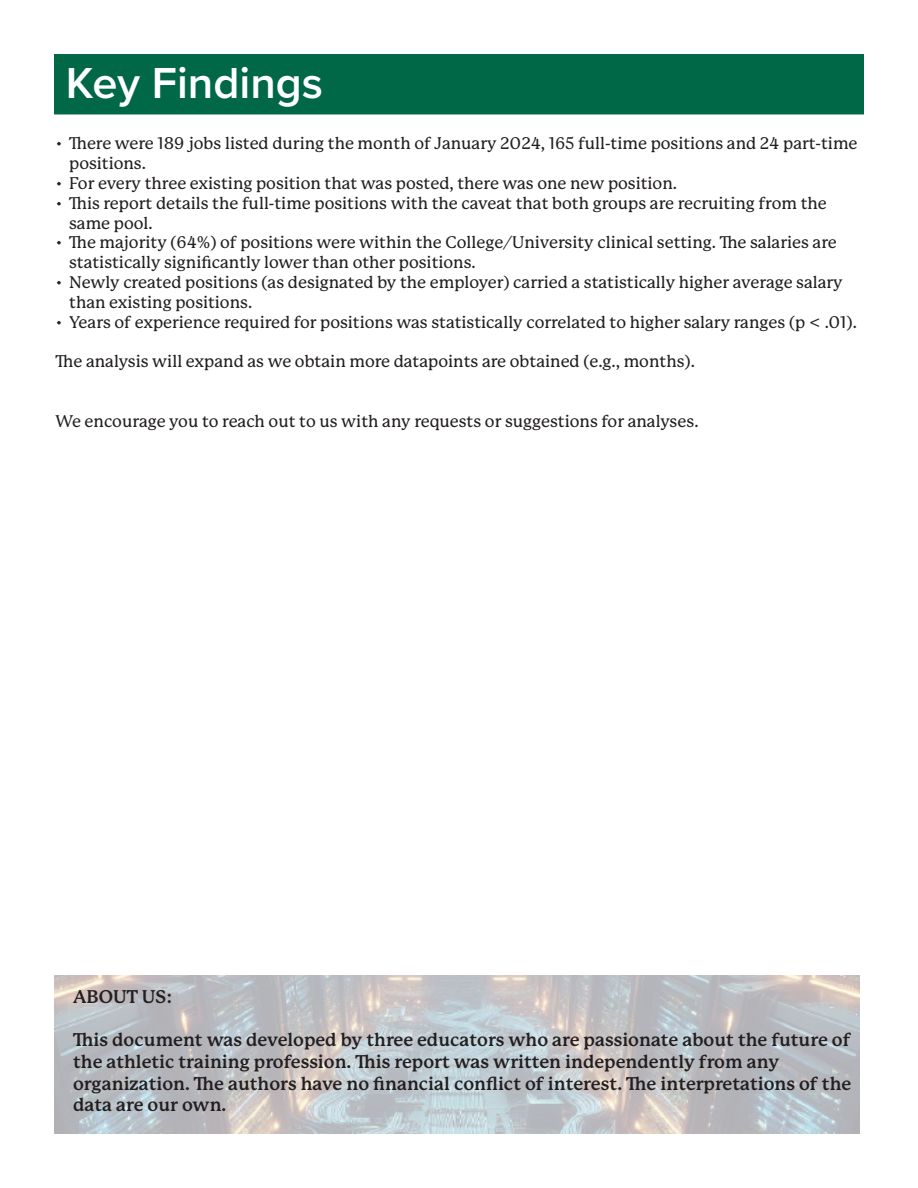
<style>
.page{position:relative;width:918px;height:1188px;background:#fff}
.page>*{position:absolute;margin:0;border:0;box-sizing:border-box;transform-origin:0 0}
.t1{font:600 45px "Proxima Nova";color:#fff}
.t2{font:700 18px/21.6px "P22 Mackinac Pro";color:#231f20}
.t3{font:500 16.5px/19.8px "P Mackinac Pro";color:#231f20}
</style>
<div class="page">
<div style="left:54px;top:54px;width:810px;height:60px;background:#006847"></div>
<img style="left:54px;top:975px;width:805px;height:159px">
<p class="t1" style="left:66px;top:50px;width:259px">Key Findings</p>
<p class="t3" style="left:69px;top:134px;width:790px;text-indent:-14px">• There were 189 jobs listed during the month of January 2024, 165 full-time positions and 24 part-time positions.</p>
<p class="t3" style="left:56px;top:174px;width:623px">• For every three existing position that was posted, there was one new position.</p>
<p class="t3" style="left:69px;top:193px;width:759px;text-indent:-14px">• This report details the full-time positions with the caveat that both groups are recruiting from the same pool.</p>
<p class="t3" style="left:69px;top:233px;width:769px;text-indent:-14px">• The majority (64%) of positions were within the College/University clinical setting. The salaries are statistically significantly lower than other positions.</p>
<p class="t3" style="left:69px;top:273px;width:775px;text-indent:-14px">• Newly created positions (as designated by the employer) carried a statistically higher average salary than existing positions.</p>
<p class="t3" style="left:56px;top:312px;width:803px">• Years of experience required for positions was statistically correlated to higher salary ranges (p &lt; .01).</p>
<p class="t3" style="left:56px;top:352px;width:641px">The analysis will expand as we obtain more datapoints are obtained (e.g., months).</p>
<p class="t3" style="left:56px;top:411px;width:644px">We encourage you to reach out to us with any requests or suggestions for analyses.</p>
<p class="t2" style="left:73px;top:986px;width:101px">ABOUT US:</p>
<p class="t2" style="left:73px;top:1030px;width:779px">This document was developed by three educators who are passionate about the future of the athletic training profession. This report was written independently from any</p>
<p class="t2" style="left:73px;top:1073px;width:780px">organization. The authors have no financial conflict of interest. The interpretations of the data are our own.</p>
</div>
